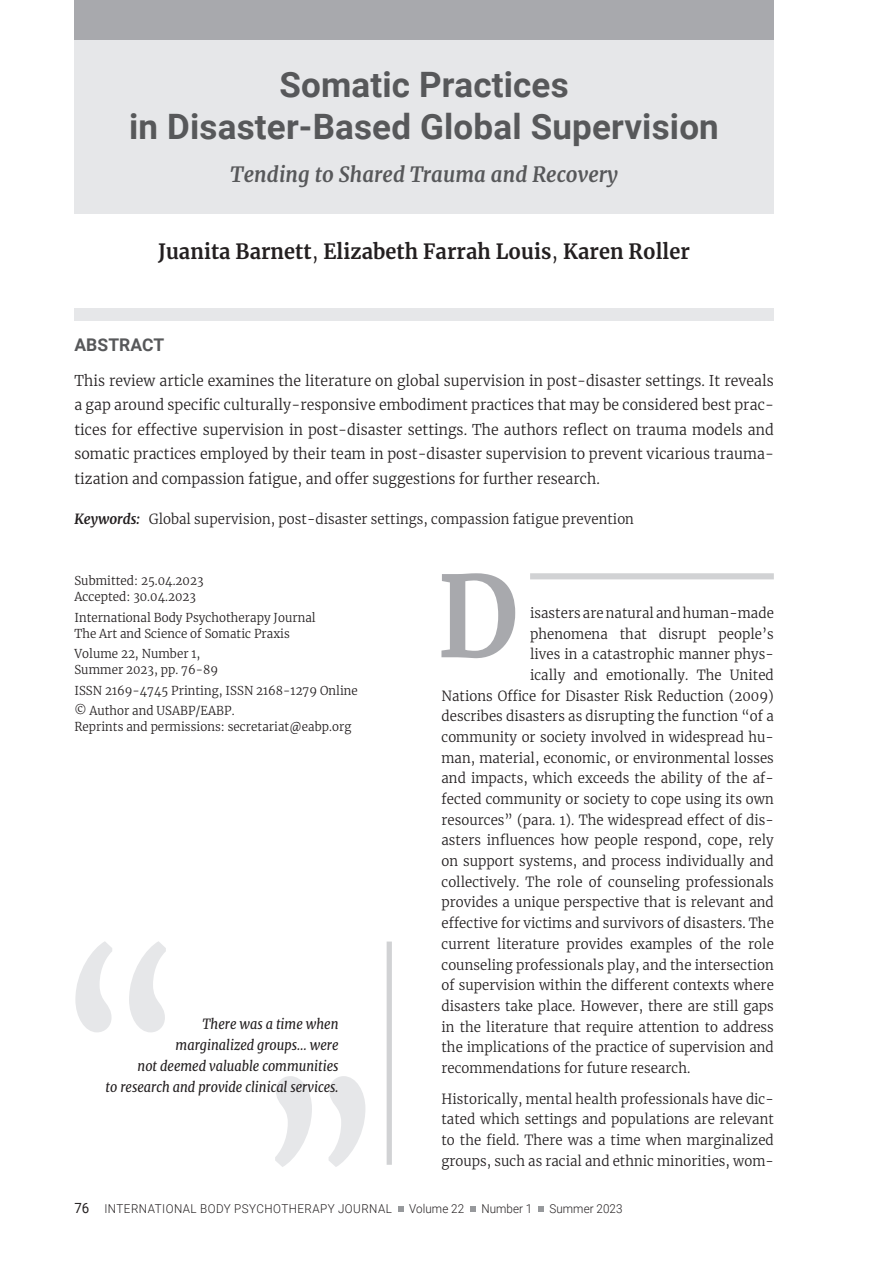
<style>
.page{position:relative;width:883px;height:1265px;background:#fff}
.page>*{position:absolute;margin:0;border:0;box-sizing:border-box;transform-origin:0 0}
.Body_Text{font:900 196px "Merriweather";color:#e6e7e9;scale:.95 1}
.t1{font:700 35px/42px "Roboto";letter-spacing:.005em;color:#57585a;text-align:center}
.Author_s_Names{font:700 21px "Merriweather";letter-spacing:.005em;color:#231f20;scale:.95 1}
.Subtitle{font:italic 700 21px "Merriweather";letter-spacing:.005em;color:#57585a;scale:.95 1}
.Abstract_References{font:700 17.5px "Roboto";letter-spacing:.005em;color:#57585a}
.Abstract_Text{font:300 14.88px/24.5px "Merriweather";letter-spacing:.005em;color:#231f20;text-align:justify;scale:.95 1}
.Body_Text-2{font:300 14px/20.7px "Merriweather";letter-spacing:.005em;color:#231f20;text-align:justify;scale:.95 1}
.Body_Text-3{font:italic 14px/21px "Merriweather";color:#231f20;text-align:right;scale:.9 1}
.Keywords{font:300 14px "Merriweather";letter-spacing:.005em;color:#231f20;scale:.95 1}
.Technical_Info{font:300 12.25px/15.8px "Merriweather";letter-spacing:.005em;color:#231f20;scale:.95 1}
.t2{font:300 12.25px "Roboto";letter-spacing:.04em;color:#231f20;scale:.95 1}
.t3{font:300 12.25px "Roboto";letter-spacing:.005em;color:#231f20;scale:.95 1}
.s1{font-weight:300}
.s2{font-weight:700;font-style:italic}
.s3{font-weight:400;font-size:14px}
</style>
<div class="page">
<svg style="left:398px;top:1206px;width:5px;height:6px"></svg>
<svg style="left:470px;top:1206px;width:5px;height:6px"></svg>
<svg style="left:538px;top:1206px;width:6px;height:6px"></svg>
<div style="left:74px;top:308px;width:700px;height:13px;background:#e6e7e9"></div>
<div style="left:530px;top:573px;width:244px;height:6px;background:#d1d2d4"></div>
<div style="left:387px;top:942px;width:5px;height:223px;background:#d1d2d4"></div>
<div style="left:74px;top:0;width:700px;height:213px;background:#e6e7e9"></div>
<div style="left:74px;top:0;width:700px;height:40px;background:#a8a9ad"></div>
<svg style="left:441px;top:573px;width:74px;height:86px"></svg>
<p class="t1" style="left:129px;top:63px;width:591px">Somatic Practices<br>in Disaster-Based Global Supervision</p>
<p class="Subtitle" style="left:230px;top:160px;width:409px">Tending to Shared Trauma and Recovery</p>
<p class="Author_s_Names" style="left:158px;top:237px;width:561px">Juanita Barnett<span class="s1">,</span> Elizabeth Farrah Louis<span class="s1">,</span> Karen Roller</p>
<p class="Abstract_References" style="left:74px;top:333px;width:91px">ABSTRACT</p>
<p class="Abstract_Text" style="left:74px;top:368px;width:738px">This review article examines the literature on global supervision in post-disaster settings. It reveals a gap around specific culturally-responsive embodiment practices that may be considered best prac&shy;tices for effective supervision in post-disaster settings. The authors reflect on trauma models and somatic practices employed by their team in post-disaster supervision to prevent vicarious trauma&shy;tization and compassion fatigue, and offer suggestions for further research.</p>
<p class="Keywords" style="left:74px;top:509px;width:591px"><span class="s2">Keywords:</span> Global supervision, post-disaster settings, compassion fatigue prevention</p>
<p class="Technical_Info" style="left:74px;top:573px;width:137px">Submitted: 25.04.2023<br>Accepted: 30.04.2023</p>
<p class="Technical_Info" style="left:74px;top:609px;width:256px">International Body Psychotherapy Journal<br>The Art and Science of Somatic Praxis</p>
<p class="Technical_Info" style="left:74px;top:646px;width:153px">Volume 22, Number 1,<br>Summer 2023, pp. 76-89</p>
<p class="Technical_Info" style="left:74px;top:682px;width:300px">ISSN 2169-4745 Printing, ISSN 2168-1279 Online</p>
<p class="Technical_Info" style="left:74px;top:703px;width:293px">© Author and USABP/EABP.<br>Reprints and permissions: secretariat@eabp.org</p>
<p class="Body_Text" style="left:58px;top:901px;width:134px">“</p>
<p class="Body_Text-3" style="left:106px;top:1013px;width:260px">There was a time when<br>marginalized groups… were<br>not deemed valuable communities<br>to research and provide clinical services.</p>
<p class="Body_Text" style="left:257px;top:1040px;width:134px">”</p>
<p class="Body_Text-2" style="left:530px;top:602px;width:258px">isasters are natural and human-made</p>
<p class="Body_Text-2" style="left:530px;top:623px;width:258px">phenomena that disrupt people’s</p>
<p class="Body_Text-2" style="left:530px;top:644px;width:258px">lives in a catastrophic manner phys-</p>
<p class="Body_Text-2" style="left:530px;top:664px;width:258px">ically and emotionally. The United</p>
<p class="Body_Text-2" style="left:441px;top:685px;width:351px">Nations Office for Disaster Risk Reduction (2009)</p>
<p class="Body_Text-2" style="left:441px;top:706px;width:351px">describes disasters as disrupting the function “of a</p>
<p class="Body_Text-2" style="left:441px;top:726px;width:351px">community or society involved in widespread hu-</p>
<p class="Body_Text-2" style="left:441px;top:747px;width:351px">man, material, economic, or environmental losses</p>
<p class="Body_Text-2" style="left:441px;top:768px;width:351px">and impacts, which exceeds the ability of the af-</p>
<p class="Body_Text-2" style="left:441px;top:788px;width:351px">fected community or society to cope using its own</p>
<p class="Body_Text-2" style="left:441px;top:809px;width:351px">resources” (para. 1). The widespread effect of dis-</p>
<p class="Body_Text-2" style="left:441px;top:830px;width:351px">asters influences how people respond, cope, rely</p>
<p class="Body_Text-2" style="left:441px;top:850px;width:351px">on support systems, and process individually and</p>
<p class="Body_Text-2" style="left:441px;top:871px;width:351px">collectively. The role of counseling professionals</p>
<p class="Body_Text-2" style="left:441px;top:892px;width:351px">provides a unique perspective that is relevant and</p>
<p class="Body_Text-2" style="left:441px;top:912px;width:351px">effective for victims and survivors of disasters. The</p>
<p class="Body_Text-2" style="left:441px;top:933px;width:351px">current literature provides examples of the role</p>
<p class="Body_Text-2" style="left:441px;top:954px;width:351px">counseling professionals play, and the intersection</p>
<p class="Body_Text-2" style="left:441px;top:974px;width:351px">of supervision within the different contexts where</p>
<p class="Body_Text-2" style="left:441px;top:995px;width:351px">disasters take place. However, there are still gaps</p>
<p class="Body_Text-2" style="left:441px;top:1016px;width:351px">in the literature that require attention to address</p>
<p class="Body_Text-2" style="left:441px;top:1036px;width:351px">the implications of the practice of supervision and</p>
<p class="Body_Text-2" style="left:441px;top:1057px;width:264px">recommendations for future research.</p>
<p class="Body_Text-2" style="left:441px;top:1088px;width:351px">Historically, mental health professionals have dic&shy;tated which settings and populations are relevant to the field. There was a time when marginalized</p>
<p class="Body_Text-2" style="left:441px;top:1150px;width:351px">groups, such as racial and ethnic minorities, wom-</p>
<p class="t2" style="left:74px;top:1201px;width:336px"><span class="s3">76</span> INTERNATIONAL BODY PSYCHOTHERAPY JOURNAL</p>
<p class="t3" style="left:409px;top:1201px;width:59px">Volume 22</p>
<p class="t2" style="left:481px;top:1201px;width:55px">Number 1</p>
<p class="t3" style="left:550px;top:1201px;width:78px">Summer 2023</p>
</div>
